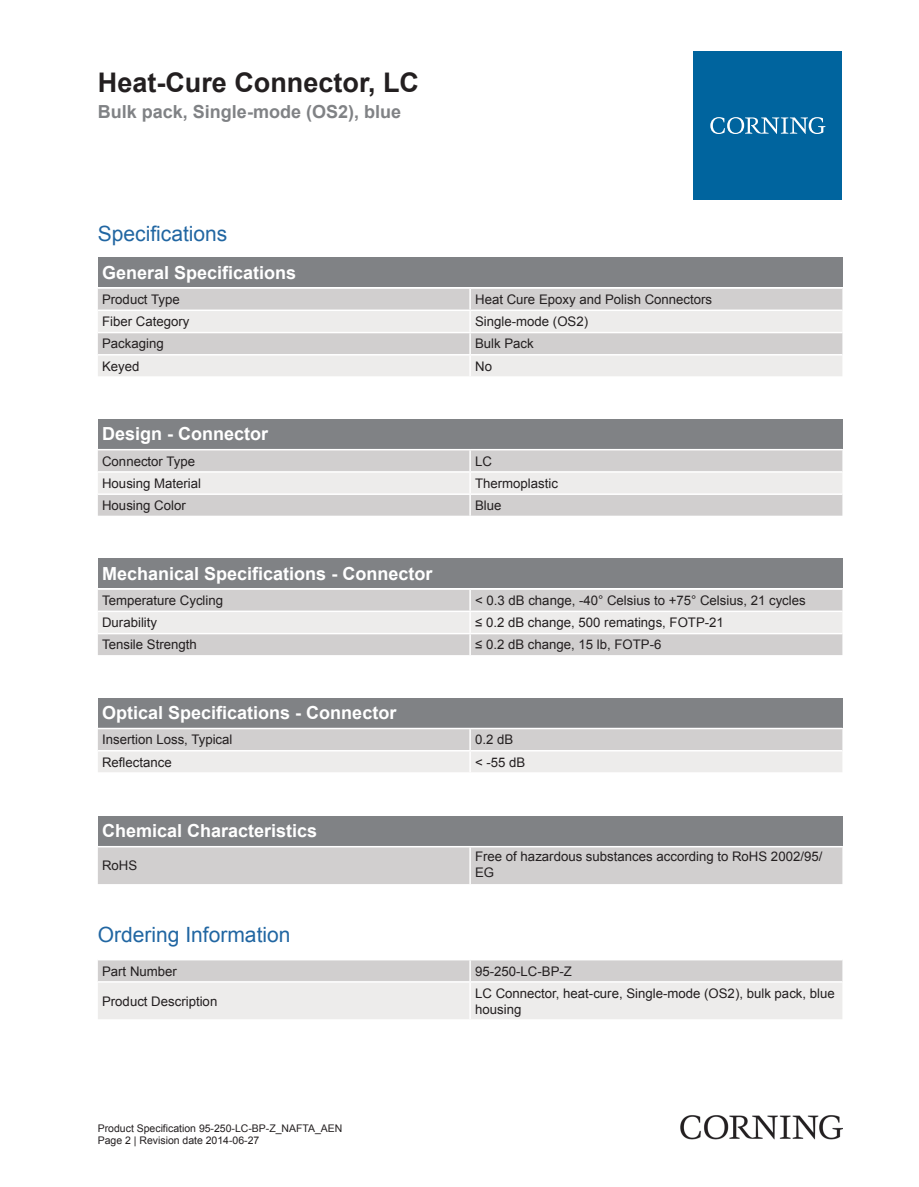
<style>
.page{position:relative;width:919px;height:1187px;background:#fff}
.page>*{position:absolute;margin:0;border:0;box-sizing:border-box;transform-origin:0 0}
.t1{font:700 27px "Arial";color:#231f20}
.t2{font:21px "Arial";color:#2166a2}
.t3{font:700 18px "Arial";color:#fff}
.t4{font:700 18px "Arial";color:#808285}
.t5{font:13.2px/15.9px "Arial";color:#231f20}
.t6{font:10.5px/12.6px "Arial";color:#231f20}
</style>
<div class="page">
<div style="left:98px;top:257px;width:744px;height:30px;background:#808285"></div>
<div style="left:98px;top:289px;width:744px;height:20px;background:#d1cfcf"></div>
<svg style="left:98px;top:311px;width:744px;height:65px;background:#e4e2e2"></svg>
<hr style="left:469px;top:289px;width:2px;height:20px;background:#fff">
<hr style="left:469px;top:311px;width:2px;height:21px;background:#fff">
<hr style="left:469px;top:333px;width:2px;height:21px;background:#fff">
<hr style="left:469px;top:355px;width:2px;height:21px;background:#fff">
<hr style="left:98px;top:332px;width:372px;height:1px;background:#fff">
<hr style="left:470px;top:332px;width:372px;height:1px;background:#fff">
<hr style="left:98px;top:354px;width:372px;height:1px;background:#fff">
<hr style="left:470px;top:354px;width:372px;height:1px;background:#fff">
<div style="left:98px;top:419px;width:744px;height:30px;background:#808285"></div>
<div style="left:98px;top:450px;width:744px;height:65px;background:#d1cfcf"></div>
<div style="left:98px;top:472px;width:744px;height:21px;background:#edeceb"></div>
<hr style="left:469px;top:450px;width:2px;height:21px;background:#fff">
<hr style="left:469px;top:472px;width:2px;height:21px;background:#fff">
<hr style="left:469px;top:495px;width:2px;height:20px;background:#fff">
<hr style="left:98px;top:471px;width:372px;height:1px;background:#fff">
<hr style="left:470px;top:471px;width:372px;height:1px;background:#fff">
<hr style="left:98px;top:493px;width:372px;height:2px;background:#fff">
<hr style="left:470px;top:493px;width:372px;height:2px;background:#fff">
<div style="left:98px;top:558px;width:744px;height:30px;background:#808285"></div>
<div style="left:98px;top:590px;width:744px;height:65px;background:#d1cfcf"></div>
<div style="left:98px;top:612px;width:744px;height:20px;background:#edeceb"></div>
<hr style="left:469px;top:590px;width:2px;height:20px;background:#fff">
<hr style="left:469px;top:612px;width:2px;height:20px;background:#fff">
<hr style="left:469px;top:634px;width:2px;height:21px;background:#fff">
<hr style="left:98px;top:610px;width:372px;height:2px;background:#fff">
<hr style="left:470px;top:610px;width:372px;height:2px;background:#fff">
<hr style="left:98px;top:632px;width:372px;height:2px;background:#fff">
<hr style="left:470px;top:632px;width:372px;height:2px;background:#fff">
<div style="left:98px;top:698px;width:744px;height:29px;background:#808285"></div>
<svg style="left:98px;top:729px;width:744px;height:43px;background:#dfdedd"></svg>
<hr style="left:469px;top:729px;width:2px;height:21px;background:#fff">
<hr style="left:469px;top:751px;width:2px;height:21px;background:#fff">
<hr style="left:98px;top:750px;width:372px;height:1px;background:#fff">
<hr style="left:470px;top:750px;width:372px;height:1px;background:#fff">
<div style="left:98px;top:816px;width:744px;height:29px;background:#808285"></div>
<div style="left:98px;top:847px;width:744px;height:37px;background:#d1cfcf"></div>
<hr style="left:469px;top:847px;width:2px;height:37px;background:#fff">
<svg style="left:98px;top:960px;width:744px;height:59px;background:#e3e2e1"></svg>
<hr style="left:469px;top:960px;width:2px;height:21px;background:#fff">
<hr style="left:469px;top:982px;width:2px;height:37px;background:#fff">
<hr style="left:98px;top:981px;width:372px;height:1px;background:#fff">
<hr style="left:470px;top:981px;width:372px;height:1px;background:#fff">
<div style="left:693px;top:51px;width:149px;height:149px;background:#00649e"></div>
<svg style="left:710px;top:117px;width:115px;height:17px"></svg>
<img style="left:680px;top:1115px;width:162px;height:24px">
<h1 class="t1" style="left:98px;top:64px;width:323px">Heat-Cure Connector, LC</h1>
<h3 class="t4" style="left:98px;top:100px;width:305px">Bulk pack, Single-mode (OS2), blue</h3>
<h2 class="t2" style="left:98px;top:219px;width:131px">Specifications</h2>
<h3 class="t3" style="left:102px;top:260px;width:196px">General Specifications</h3>
<p class="t5" style="left:102px;top:291px;width:79px">Product Type</p>
<p class="t5" style="left:475px;top:291px;width:238px">Heat Cure Epoxy and Polish Connectors</p>
<p class="t5" style="left:102px;top:314px;width:89px">Fiber Category</p>
<p class="t5" style="left:475px;top:314px;width:114px">Single-mode (OS2)</p>
<p class="t5" style="left:102px;top:336px;width:63px">Packaging</p>
<p class="t5" style="left:475px;top:336px;width:60px">Bulk Pack</p>
<p class="t5" style="left:102px;top:358px;width:39px">Keyed</p>
<p class="t5" style="left:475px;top:358px;width:18px">No</p>
<h3 class="t3" style="left:102px;top:422px;width:168px">Design - Connector</h3>
<p class="t5" style="left:102px;top:453px;width:94px">Connector Type</p>
<p class="t5" style="left:475px;top:453px;width:18px">LC</p>
<p class="t5" style="left:102px;top:475px;width:101px">Housing Material</p>
<p class="t5" style="left:475px;top:475px;width:84px">Thermoplastic</p>
<p class="t5" style="left:102px;top:497px;width:85px">Housing Color</p>
<p class="t5" style="left:475px;top:497px;width:28px">Blue</p>
<h3 class="t3" style="left:102px;top:561px;width:332px">Mechanical Specifications - Connector</h3>
<p class="t5" style="left:102px;top:592px;width:123px">Temperature Cycling</p>
<p class="t5" style="left:475px;top:592px;width:332px">&lt; 0.3 dB change, -40° Celsius to +75° Celsius, 21 cycles</p>
<p class="t5" style="left:102px;top:614px;width:57px">Durability</p>
<p class="t5" style="left:475px;top:614px;width:250px">≤ 0.2 dB change, 500 rematings, FOTP-21</p>
<p class="t5" style="left:102px;top:637px;width:96px">Tensile Strength</p>
<p class="t5" style="left:475px;top:637px;width:188px">≤ 0.2 dB change, 15 lb, FOTP-6</p>
<h3 class="t3" style="left:102px;top:701px;width:296px">Optical Specifications - Connector</h3>
<p class="t5" style="left:102px;top:731px;width:132px">Insertion Loss, Typical</p>
<p class="t5" style="left:475px;top:731px;width:40px">0.2 dB</p>
<p class="t5" style="left:102px;top:754px;width:71px">Reflectance</p>
<p class="t5" style="left:475px;top:754px;width:52px">&lt; -55 dB</p>
<h3 class="t3" style="left:102px;top:819px;width:217px">Chemical Characteristics</h3>
<p class="t5" style="left:102px;top:858px;width:37px">RoHS</p>
<p class="t5" style="left:475px;top:848px;width:349px">Free of hazardous substances according to RoHS 2002/95/<br>EG</p>
<h2 class="t2" style="left:98px;top:920px;width:194px">Ordering Information</h2>
<p class="t5" style="left:102px;top:962px;width:76px">Part Number</p>
<p class="t5" style="left:475px;top:962px;width:98px">95-250-LC-BP-Z</p>
<p class="t5" style="left:102px;top:993px;width:117px">Product Description</p>
<p class="t5" style="left:475px;top:985px;width:361px">LC Connector, heat-cure, Single-mode (OS2), bulk pack, blue housing</p>
<p class="t6" style="left:98px;top:1121px;width:246px">Product Specification 95-250-LC-BP-Z_NAFTA_AEN<br>Page 2 | Revision date 2014-06-27</p>
</div>
